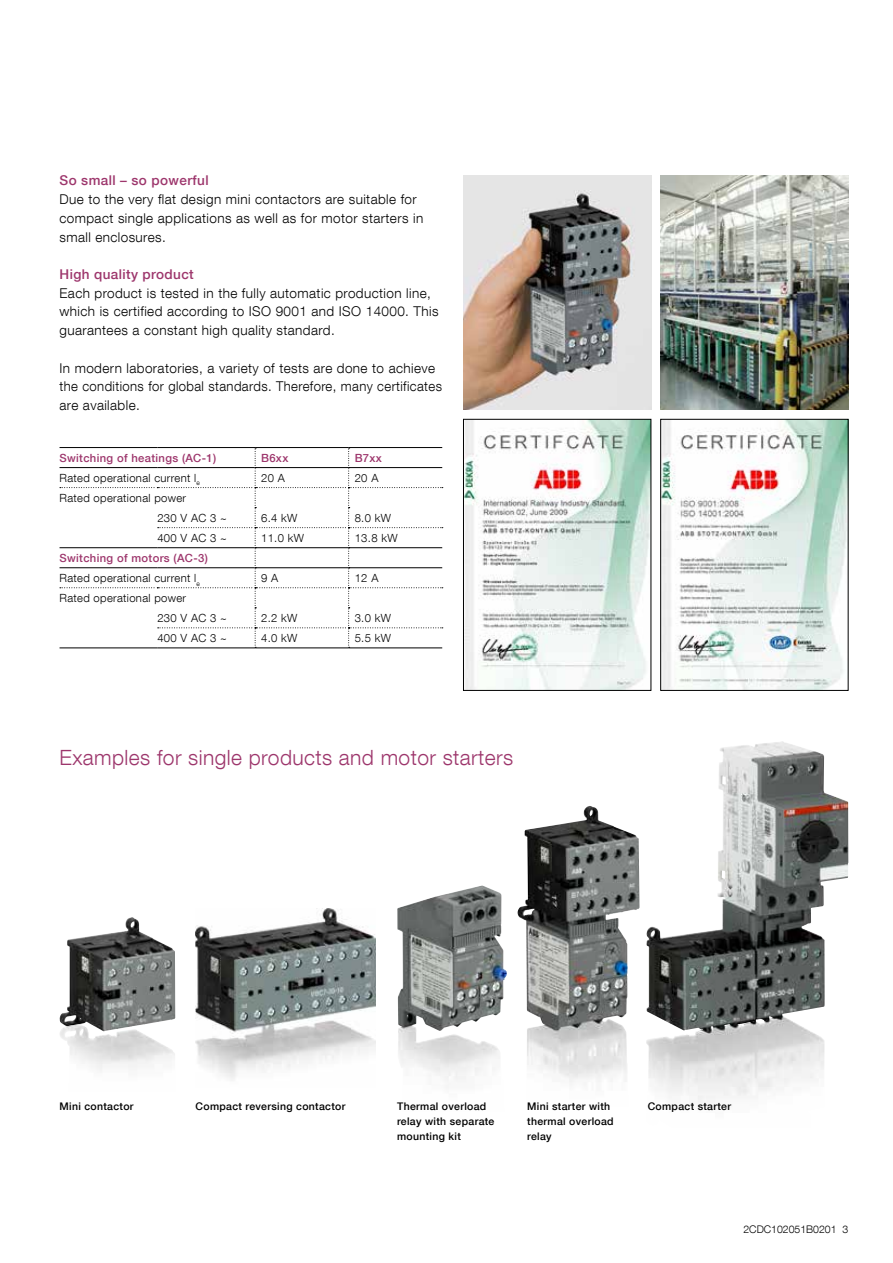
<style>
.page{position:relative;width:893px;height:1263px;background:#fff}
.page>*{position:absolute;margin:0;border:0;box-sizing:border-box;transform-origin:0 0}
.t1{font:300 21px "ABB Neue Helvetica";letter-spacing:.02em;color:#9d366c}
.t2{font:300 13.5px/18.8px "ABB Neue Helvetica";letter-spacing:.03em;color:#000}
.t3{font:500 13.5px "ABB Neue Helvetica";letter-spacing:.03em;color:#9d366c}
.t4{font:300 11.25px/20.1px "ABB Neue Helvetica";letter-spacing:.03em;color:#000}
.t5{font:500 11.25px "ABB Neue Helvetica";letter-spacing:.03em;color:#9d366c}
.t6{font:500 10.5px/15px "ABB Neue Helvetica";letter-spacing:.03em;color:#000}
.t7{font:300 10.5px "ABB Neue Helvetica";color:#000}
.s1{font-weight:500;color:#9d366c}
</style>
<div class="page">
<img style="left:463px;top:176px;width:188px;height:234px">
<img style="left:660px;top:176px;width:188px;height:234px">
<hr style="left:60px;top:447px;width:97px;height:1px;background:#000">
<hr style="left:157px;top:447px;width:98px;height:1px;background:#000">
<hr style="left:255px;top:447px;width:94px;height:1px;background:#000">
<hr style="left:349px;top:447px;width:93px;height:1px;background:#000">
<hr style="left:60px;top:648px;width:97px;height:1px;background:#000">
<hr style="left:157px;top:648px;width:98px;height:1px;background:#000">
<hr style="left:255px;top:648px;width:94px;height:1px;background:#000">
<hr style="left:349px;top:648px;width:93px;height:1px;background:#000">
<svg style="left:60px;top:448px;width:383px;height:200px"></svg>
<img style="left:465px;top:421px;width:184px;height:267px">
<div style="left:463px;top:419px;width:188px;height:271px;border:1px solid #000"></div>
<img style="left:662px;top:421px;width:184px;height:267px">
<div style="left:660px;top:419px;width:188px;height:271px;border:1px solid #000"></div>
<img style="left:646px;top:741px;width:202px;height:362px">
<img style="left:196px;top:909px;width:180px;height:171px">
<img style="left:518px;top:806px;width:121px;height:277px">
<img style="left:59px;top:917px;width:116px;height:154px">
<img style="left:397px;top:886px;width:110px;height:195px">
<p class="t3" style="left:60px;top:172px;width:151px">So small – so powerful</p>
<p class="t2" style="left:60px;top:190px;width:365px">Due to the very flat design mini contactors are suitable for compact single applications as well as for motor starters in small enclosures.</p>
<p class="t3" style="left:60px;top:266px;width:136px">High quality product</p>
<p class="t2" style="left:60px;top:283px;width:381px">Each product is tested in the fully automatic production line, which is certified according to ISO 9001 and ISO 14000. This guarantees a constant high quality standard.</p>
<p class="t2" style="left:60px;top:358px;width:384px">In modern laboratories, a variety of tests are done to achieve the conditions for global standards. Therefore, many certificates are available.</p>
<p class="t5" style="left:60px;top:451px;width:158px">Switching of heatings (AC-1)</p>
<p class="t5" style="left:261px;top:451px;width:29px">B6xx</p>
<p class="t5" style="left:355px;top:451px;width:29px">B7xx</p>
<p class="t4" style="left:60px;top:467px;width:142px">Rated operational current l<sub>e</sub></p>
<p class="t4" style="left:261px;top:467px;width:25px">20 A</p>
<p class="t4" style="left:355px;top:467px;width:25px">20 A</p>
<p class="t4" style="left:157px;top:487px;width:71px;text-indent:-98px">Rated operational power<br>230 V AC 3 ~</p>
<p class="t4" style="left:261px;top:507px;width:38px">6.4 kW</p>
<p class="t4" style="left:355px;top:507px;width:38px">8.0 kW</p>
<p class="t4" style="left:157px;top:527px;width:71px">400 V AC 3 ~</p>
<p class="t4" style="left:261px;top:527px;width:44px">11.0 kW</p>
<p class="t4" style="left:355px;top:527px;width:44px">13.8 kW</p>
<p class="t4" style="left:60px;top:547px;width:150px"><span class="s1">Switching of motors (AC-3)<br></span>Rated operational current l<sub>e</sub></p>
<p class="t4" style="left:261px;top:567px;width:19px">9 A</p>
<p class="t4" style="left:355px;top:567px;width:25px">12 A</p>
<p class="t4" style="left:157px;top:587px;width:71px;text-indent:-98px">Rated operational power<br>230 V AC 3 ~</p>
<p class="t4" style="left:261px;top:608px;width:38px">2.2 kW</p>
<p class="t4" style="left:355px;top:608px;width:38px">3.0 kW</p>
<p class="t4" style="left:157px;top:628px;width:71px">400 V AC 3 ~</p>
<p class="t4" style="left:261px;top:628px;width:38px">4.0 kW</p>
<p class="t4" style="left:355px;top:628px;width:38px">5.5 kW</p>
<h1 class="t1" style="left:60px;top:745px;width:455px">Examples for single products and motor starters</h1>
<p class="t6" style="left:60px;top:1098px;width:76px">Mini contactor</p>
<p class="t6" style="left:196px;top:1098px;width:151px">Compact reversing contactor</p>
<p class="t6" style="left:648px;top:1098px;width:85px">Compact starter</p>
<p class="t6" style="left:397px;top:1098px;width:99px">Thermal overload relay with separate mounting kit</p>
<p class="t6" style="left:527px;top:1098px;width:88px">Mini starter with thermal overload relay</p>
<p class="t7" style="left:743px;top:1223px;width:106px">2CDC102051B0201 3</p>
</div>
